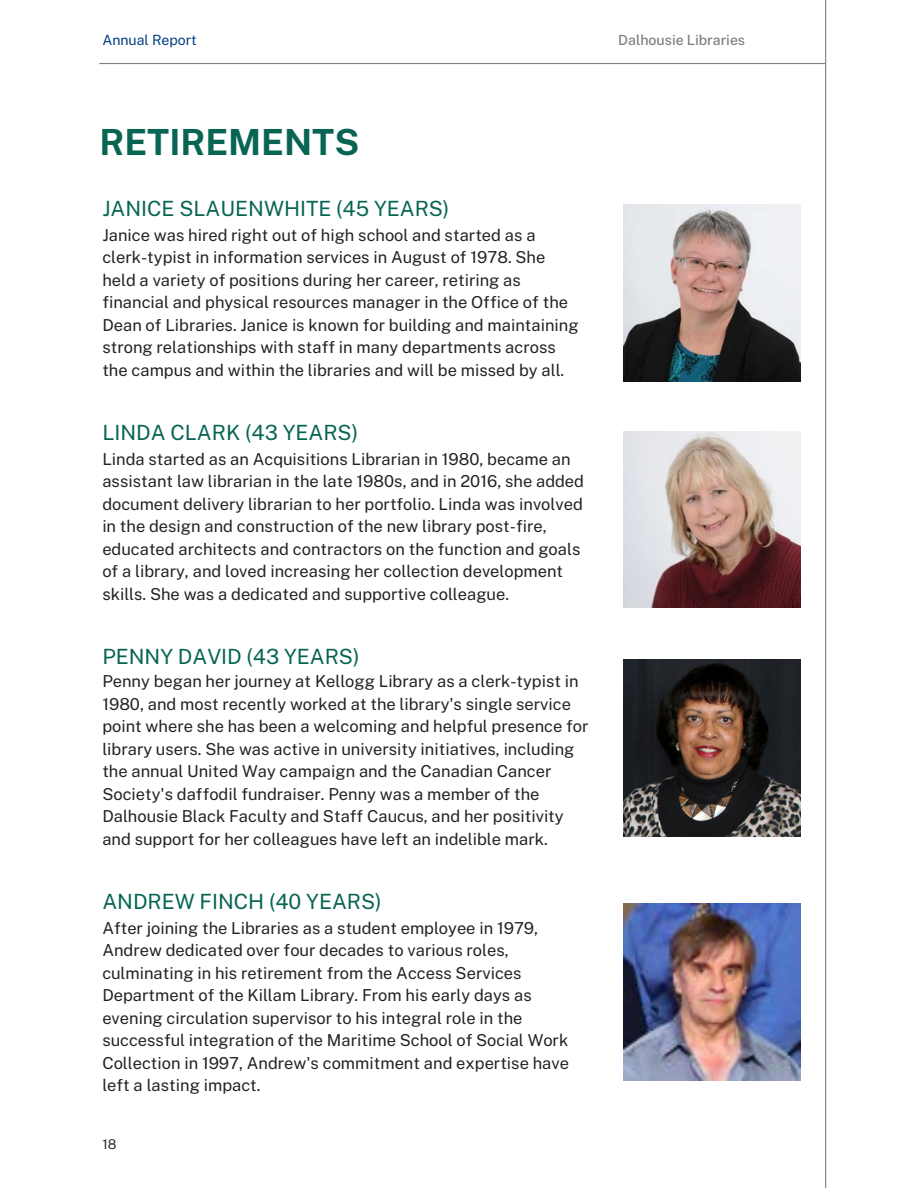
<style>
.page{position:relative;width:918px;height:1188px;background:#fff}
.page>*{position:absolute;margin:0;border:0;box-sizing:border-box;transform-origin:0 0}
.t1{font:700 36px "Public Sans";color:#086554}
.t2{font:21px "Public Sans";color:#086554}
.t3{font:16.5px/22.5px "Public Sans";color:#222}
.t4{font:500 14.1px "Public Sans";color:#808080}
.t5{font:14.1px "Public Sans";color:#004082}
.t6{font:13.5px "Public Sans";color:#2b2b2b}
</style>
<div class="page">
<hr style="left:99px;top:63px;width:727px;height:1px;background:#808080">
<hr style="left:825px;top:0;width:1px;height:1188px;background:#808080">
<img style="left:624px;top:659px;width:176px;height:177px">
<img style="left:624px;top:204px;width:176px;height:177px">
<img style="left:624px;top:431px;width:176px;height:177px">
<img style="left:624px;top:903px;width:176px;height:177px">
<p class="t5" style="left:102px;top:31px;width:96px">Annual Report</p>
<p class="t4" style="left:618px;top:31px;width:128px">Dalhousie Libraries</p>
<h1 class="t1" style="left:99px;top:121px;width:262px">RETIREMENTS</h1>
<p class="t2" style="left:102px;top:197px;width:349px">JANICE SLAUENWHITE (45 YEARS)</p>
<p class="t3" style="left:102px;top:223px;width:478px">Janice was hired right out of high school and started as a clerk-typist in information services in August of 1978. She held a variety of positions during her career, retiring as financial and physical resources manager in the Office of the Dean of Libraries. Janice is known for building and maintaining strong relationships with staff in many departments across the campus and within the libraries and will be missed by all.</p>
<p class="t2" style="left:102px;top:420px;width:257px">LINDA CLARK (43 YEARS)</p>
<p class="t3" style="left:102px;top:447px;width:483px">Linda started as an Acquisitions Librarian in 1980, became an assistant law librarian in the late 1980s, and in 2016, she added document delivery librarian to her portfolio. Linda was involved in the design and construction of the new library post-fire, educated architects and contractors on the function and goals of a library, and loved increasing her collection development skills. She was a dedicated and supportive colleague.</p>
<p class="t2" style="left:102px;top:644px;width:259px">PENNY DAVID (43 YEARS)</p>
<p class="t3" style="left:102px;top:670px;width:488px">Penny began her journey at Kellogg Library as a clerk-typist in 1980, and most recently worked at the library's single service point where she has been a welcoming and helpful presence for library users. She was active in university initiatives, including the annual United Way campaign and the Canadian Cancer Society's daffodil fundraiser. Penny was a member of the Dalhousie Black Faculty and Staff Caucus, and her positivity and support for her colleagues have left an indelible mark.</p>
<p class="t2" style="left:102px;top:889px;width:281px">ANDREW FINCH (40 YEARS)</p>
<p class="t3" style="left:102px;top:916px;width:468px">After joining the Libraries as a student employee in 1979, Andrew dedicated over four decades to various roles, culminating in his retirement from the Access Services Department of the Killam Library. From his early days as evening circulation supervisor to his integral role in the successful integration of the Maritime School of Social Work Collection in 1997, Andrew's commitment and expertise have left a lasting impact.</p>
<p class="t6" style="left:102px;top:1136px;width:16px">18</p>
</div>
